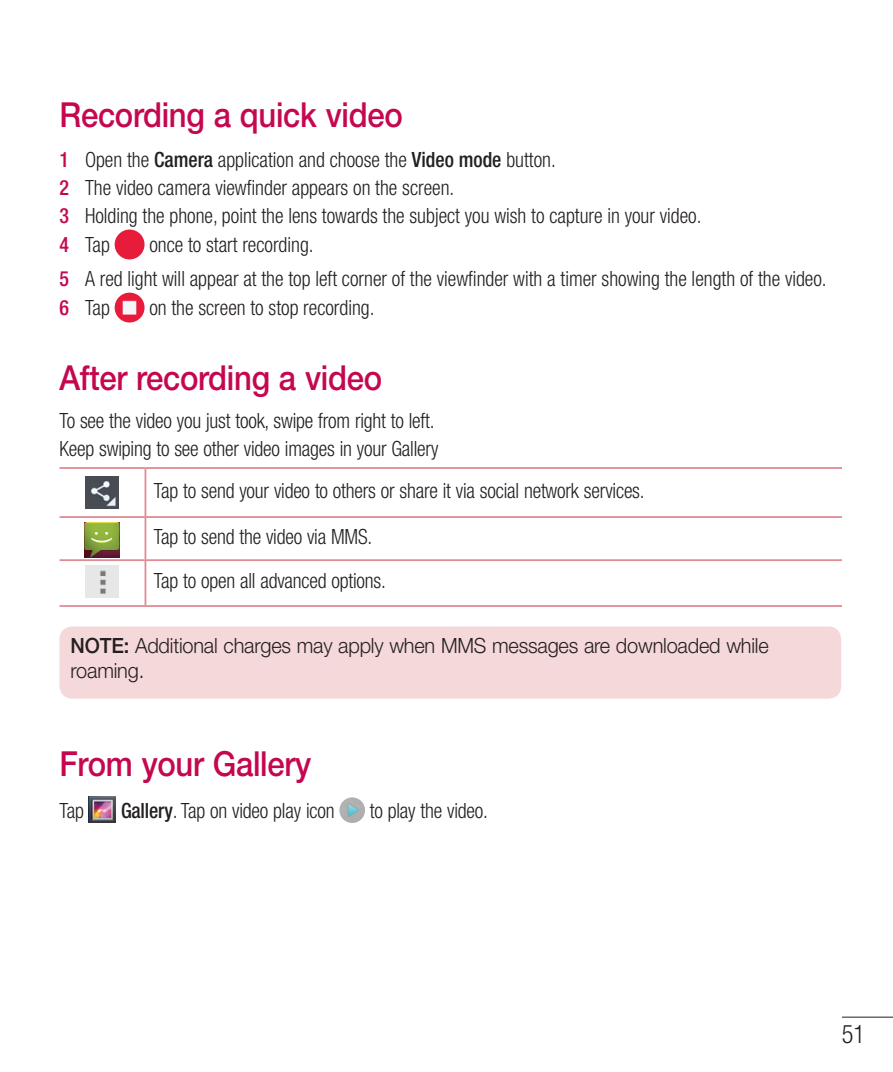
<style>
.page{position:relative;width:893px;height:1072px;background:#fff}
.page>*{position:absolute;margin:0;border:0;box-sizing:border-box;transform-origin:0 0}
.t1{font:500 34.5px "Helvetica Neue LT Pro";letter-spacing:-.01em;color:#c50750;scale:.9 1}
.t2{font:300 condensed 25.5px "Helvetica Neue LT Pro";color:#231f20;scale:.95 1}
.t3{font:300 condensed 21px/28.2px "Helvetica Neue LT Pro";color:#231f20;scale:.95 1}
.t4{font:300 21px/25.2px "Helvetica Neue LT Pro";letter-spacing:-.01em;color:#231f20;scale:.95 1}
.s1{font-weight:500;color:#c50750}
.s2{font-weight:500}
</style>
<div class="page">
<hr style="left:842px;top:1016px;width:51px;height:1px;background:#231f20">
<img style="left:115px;top:229px;width:30px;height:30px;border-radius:50%">
<img style="left:115px;top:292px;width:30px;height:30px;border-radius:50%">
<hr style="left:145px;top:467px;width:697px;height:2px;background:#df8b94">
<hr style="left:60px;top:467px;width:85px;height:2px;background:#df8b94">
<hr style="left:145px;top:469px;width:1px;height:47px;background:#df8b94">
<hr style="left:60px;top:516px;width:782px;height:2px;background:#df8b94">
<hr style="left:145px;top:518px;width:1px;height:41px;background:#df8b94">
<hr style="left:60px;top:559px;width:782px;height:2px;background:#df8b94">
<hr style="left:145px;top:561px;width:1px;height:44px;background:#df8b94">
<hr style="left:60px;top:605px;width:782px;height:2px;background:#df8b94">
<img style="left:85px;top:476px;width:34px;height:32px">
<img style="left:85px;top:522px;width:34px;height:35px">
<img style="left:86px;top:565px;width:32px;height:32px">
<div style="left:60px;top:626px;width:781px;height:72px;background:#f5d8da;border-radius:13px"></div>
<img style="left:89px;top:796px;width:27px;height:26px">
<img style="left:339px;top:797px;width:26px;height:26px;border-radius:50%">
<h1 class="t1" style="left:60px;top:102px;width:383px">Recording a quick video</h1>
<p class="t3" style="left:60px;top:148px;width:677px"><span class="s1">1</span> Open the <span class="s2">Camera</span> application and choose the <span class="s2">Video mode</span> button.<br><span class="s1">2</span> The video camera viewfinder appears on the screen.<br><span class="s1">3</span> Holding the phone, point the lens towards the subject you wish to capture in your video.<br><span class="s1">4</span> Tap</p>
<p class="t3" style="left:60px;top:229px;width:809px;line-height:34.2px;text-indent:90px">once to start recording.<br><span class="s1">5</span> A red light will appear at the top left corner of the viewfinder with a timer showing the length of the video.</p>
<p class="t3" style="left:60px;top:295px;width:54px"><span class="s1">6</span> Tap</p>
<p class="t3" style="left:149px;top:295px;width:239px">on the screen to stop recording.</p>
<h1 class="t1" style="left:60px;top:365px;width:360px">After recording a video</h1>
<p class="t3" style="left:60px;top:409px;width:400px">To see the video you just took, swipe from right to left.<br>Keep swiping to see other video images in your Gallery</p>
<p class="t3" style="left:154px;top:470px;width:518px;line-height:45.3px">Tap to send your video to others or share it via social network services.<br>Tap to send the video via MMS.<br>Tap to open all advanced options.</p>
<p class="t4" style="left:71px;top:634px;width:736px"><span class="s2">NOTE:</span> Additional charges may apply when MMS messages are downloaded while roaming.</p>
<h1 class="t1" style="left:60px;top:751px;width:281px">From your Gallery</h1>
<p class="t3" style="left:60px;top:798px;width:27px">Tap</p>
<p class="t3" style="left:121px;top:798px;width:226px"><span class="s2">Gallery</span>. Tap on video play icon</p>
<p class="t3" style="left:370px;top:798px;width:126px">to play the video.</p>
<p class="t2" style="left:842px;top:1025px;width:26px">51</p>
</div>
